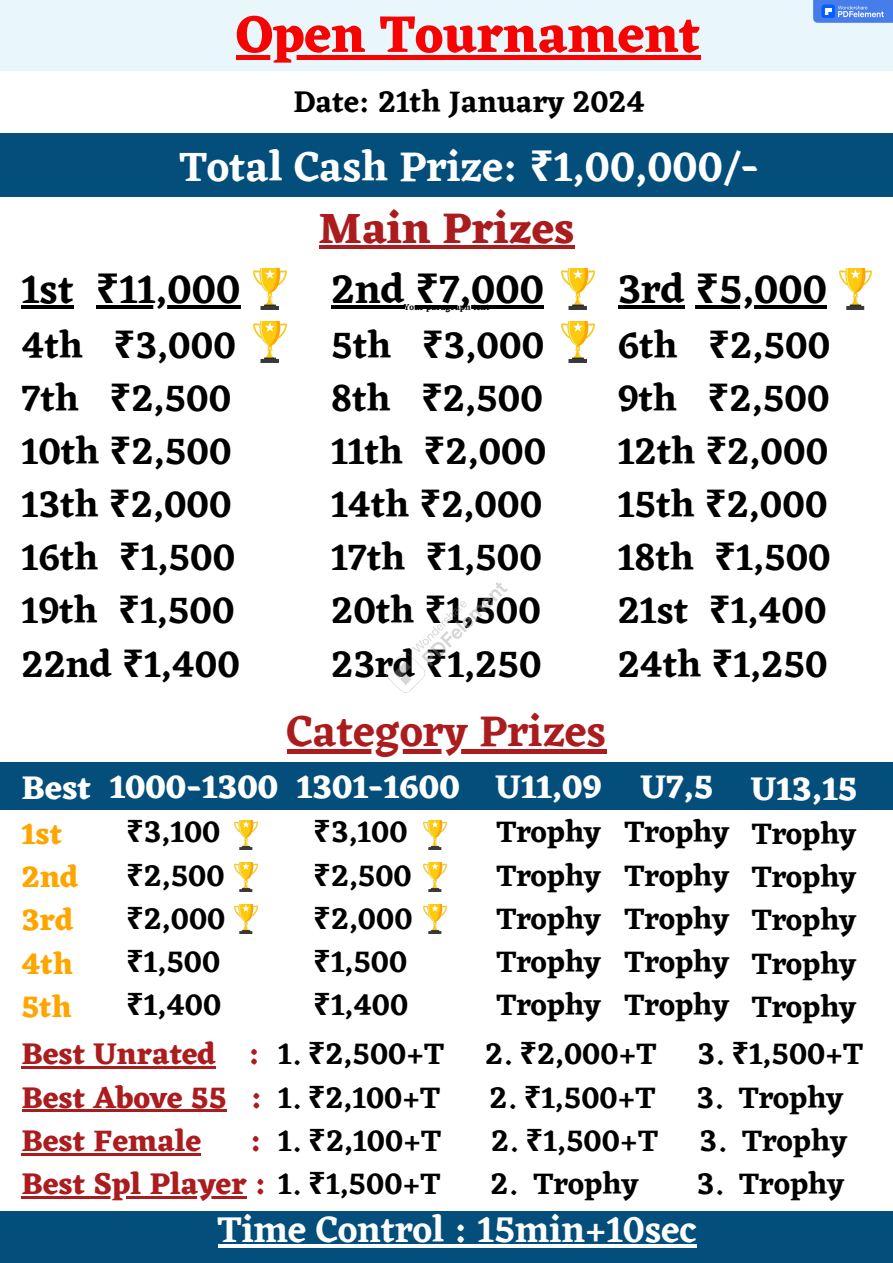
<style>
.page{position:relative;width:893px;height:1263px;background:#fff}
.page>*{position:absolute;margin:0;border:0;box-sizing:border-box;transform-origin:0 0}
.t1{font:700 53.1px "Eczar";color:#f60303}
.t2{font:600 44.25px "Eczar";color:#ab1c1f}
.t3{font:700 44.25px "Eczar";color:#ab1c1f}
.t4{font:600 42.75px "Eczar";color:#fff}
.t5{font:600 41.25px "Eczar";color:#000}
.t6{font:600 38.33px/53.1px "Eczar";color:#000}
.t7{font:600 37.5px "Eczar";color:#fefefe}
.t8{font:700 33.9px "Eczar";color:#fff}
.t9{font:600 30.97px/43.1px "Eczar";color:#000;text-align:justify}
.t10{font:700 30.97px/43.1px "Eczar";color:#ab1c1f;text-align:justify}
.t11{font:700 30.97px/43.3px "Eczar";color:#ffa500}
.t12{font:600 9px "Eczar";color:#000}
.s1{font-family:"Noto Sans";font-weight:700}
.s2{font-weight:600;color:#000}
.s3{font-family:"Noto Sans";color:#000}
</style>
<div class="page">
<div style="left:0;top:1211px;width:893px;height:52px;background:#034e7b"></div>
<div style="left:0;top:0;width:893px;height:71px;background:#e9f6fb"></div>
<div style="left:0;top:133px;width:893px;height:63px;background:#034e7b"></div>
<img style="left:254px;top:268px;width:32px;height:41px">
<img style="left:561px;top:268px;width:33px;height:41px">
<img style="left:839px;top:268px;width:32px;height:41px">
<div style="left:0;top:762px;width:893px;height:48px;background:#034e7b"></div>
<img style="left:424px;top:821px;width:23px;height:28px">
<img style="left:424px;top:863px;width:23px;height:28px">
<img style="left:424px;top:905px;width:23px;height:29px">
<img style="left:234px;top:821px;width:23px;height:28px">
<img style="left:234px;top:863px;width:23px;height:28px">
<img style="left:234px;top:905px;width:23px;height:29px">
<img style="left:254px;top:321px;width:32px;height:41px">
<img style="left:561px;top:321px;width:33px;height:41px">
<div style="left:236px;top:55px;width:464px;height:5px;background:#f60303"></div>
<hr style="left:319px;top:245px;width:255px;height:3px;background:#ab1c1f">
<hr style="left:218px;top:1244px;width:478px;height:4px;background:#fefefe">
<hr style="left:22px;top:305px;width:52px;height:3px;background:#000">
<hr style="left:96px;top:305px;width:144px;height:3px;background:#000">
<hr style="left:331px;top:305px;width:73px;height:3px;background:#000">
<hr style="left:415px;top:305px;width:129px;height:3px;background:#000">
<hr style="left:617px;top:305px;width:67px;height:3px;background:#000">
<hr style="left:695px;top:305px;width:132px;height:3px;background:#000">
<hr style="left:22px;top:1067px;width:194px;height:2px;background:#ab1c1f">
<hr style="left:22px;top:1110px;width:204px;height:2px;background:#ab1c1f">
<hr style="left:22px;top:1153px;width:179px;height:2px;background:#ab1c1f">
<hr style="left:22px;top:1196px;width:225px;height:2px;background:#ab1c1f">
<svg style="left:287px;top:749px;width:319px;height:4px"></svg>
<svg style="left:386px;top:582px;width:122px;height:111px"></svg>
<svg style="left:813px;top:0;width:80px;height:23px;background:#5689ed"></svg>
<h1 class="t1" style="left:236px;top:3px;width:465px">Open Tournament</h1>
<p class="t9" style="left:293px;top:80px;width:353px">Date: 21th January 2024</p>
<h3 class="t4" style="left:179px;top:141px;width:581px">Total Cash Prize: <span class="s1">₹</span>1,00,000/-</h3>
<h2 class="t3" style="left:319px;top:202px;width:257px">Main Prizes</h2>
<h3 class="t5" style="left:22px;top:264px;width:220px">1st <span class="s1">₹</span>11,000</h3>
<p class="t6" style="left:22px;top:318px;width:220px">4th <span class="s1">₹</span>3,000<br>7th <span class="s1">₹</span>2,500<br>10th <span class="s1">₹</span>2,500<br>13th <span class="s1">₹</span>2,000<br>16th <span class="s1">₹</span>1,500<br>19th <span class="s1">₹</span>1,500<br>22nd <span class="s1">₹</span>1,400</p>
<h3 class="t5" style="left:331px;top:264px;width:215px">2nd <span class="s1">₹</span>7,000</h3>
<p class="t6" style="left:331px;top:318px;width:217px">5th <span class="s1">₹</span>3,000<br>8th <span class="s1">₹</span>2,500<br>11th <span class="s1">₹</span>2,000<br>14th <span class="s1">₹</span>2,000<br>17th <span class="s1">₹</span>1,500<br>20th <span class="s1">₹</span>1,500<br>23rd <span class="s1">₹</span>1,250</p>
<p class="t12" style="left:404px;top:301px;width:87px">Your paragraph text</p>
<p class="t8" style="left:22px;top:767px;width:71px">Best</p>
<p class="t11" style="left:22px;top:811px;width:58px">1st<br>2nd<br>3rd<br>4th<br>5th</p>
<p class="t8" style="left:110px;top:767px;width:170px">1000-1300</p>
<p class="t9" style="left:126px;top:810px;width:101px;text-align:left"><span class="s1">₹</span>3,100 <span class="s1">₹</span>2,500 <span class="s1">₹</span>2,000 <span class="s1">₹</span>1,500 <span class="s1">₹</span>1,400</p>
<h2 class="t2" style="left:287px;top:704px;width:321px">Category Prizes</h2>
<p class="t8" style="left:297px;top:767px;width:164px">1301-1600</p>
<p class="t9" style="left:313px;top:810px;width:101px;text-align:left"><span class="s1">₹</span>3,100 <span class="s1">₹</span>2,500 <span class="s1">₹</span>2,000 <span class="s1">₹</span>1,500 <span class="s1">₹</span>1,400</p>
<p class="t8" style="left:495px;top:767px;width:108px">U11,09</p>
<p class="t9" style="left:496px;top:810px;width:106px">Trophy Trophy Trophy Trophy Trophy</p>
<h3 class="t5" style="left:617px;top:264px;width:211px">3rd <span class="s1">₹</span>5,000</h3>
<p class="t6" style="left:617px;top:318px;width:215px;text-align:justify">6th <span class="s1">₹</span>2,500<br>9th <span class="s1">₹</span>2,500<br>12th <span class="s1">₹</span>2,000<br>15th <span class="s1">₹</span>2,000<br>18th <span class="s1">₹</span>1,500<br>21st <span class="s1">₹</span>1,400<br>24th <span class="s1">₹</span>1,250</p>
<p class="t8" style="left:640px;top:767px;width:74px">U7,5</p>
<p class="t9" style="left:624px;top:810px;width:106px">Trophy Trophy Trophy Trophy Trophy</p>
<p class="t8" style="left:751px;top:768px;width:108px">U13,15</p>
<p class="t9" style="left:751px;top:812px;width:106px">Trophy Trophy Trophy Trophy Trophy</p>
<p class="t10" style="left:22px;top:1032px;width:242px">Best Unrated :<br>Best Above 55 :<br>Best Female</p>
<p class="t9" style="left:278px;top:1032px;width:167px">1. <span class="s1">₹</span>2,500+T</p>
<p class="t9" style="left:485px;top:1032px;width:173px">2. <span class="s1">₹</span>2,000+T</p>
<p class="t9" style="left:697px;top:1032px;width:167px">3. <span class="s1">₹</span>1,500+T</p>
<p class="t9" style="left:278px;top:1075px;width:164px">1. <span class="s1">₹</span>2,100+T</p>
<p class="t9" style="left:489px;top:1075px;width:167px">2. <span class="s1">₹</span>1,500+T</p>
<p class="t9" style="left:696px;top:1075px;width:148px">3. Trophy</p>
<p class="t9" style="left:278px;top:1118px;width:164px">1. <span class="s1">₹</span>2,100+T</p>
<p class="t9" style="left:491px;top:1118px;width:168px">2. <span class="s1">₹</span>1,500+T</p>
<p class="t9" style="left:699px;top:1118px;width:149px">3. Trophy</p>
<p class="t9" style="left:490px;top:1161px;width:149px">2. Trophy</p>
<p class="t9" style="left:696px;top:1161px;width:149px">3. Trophy</p>
<p class="t10" style="left:22px;top:1118px;width:420px;text-indent:229px">:<br>Best Spl Player : <span class="s2">1.</span> <span class="s3">₹</span><span class="s2">1,500+T</span></p>
<p class="t7" style="left:218px;top:1207px;width:480px">Time Control : 15min+10sec</p>
</div>
